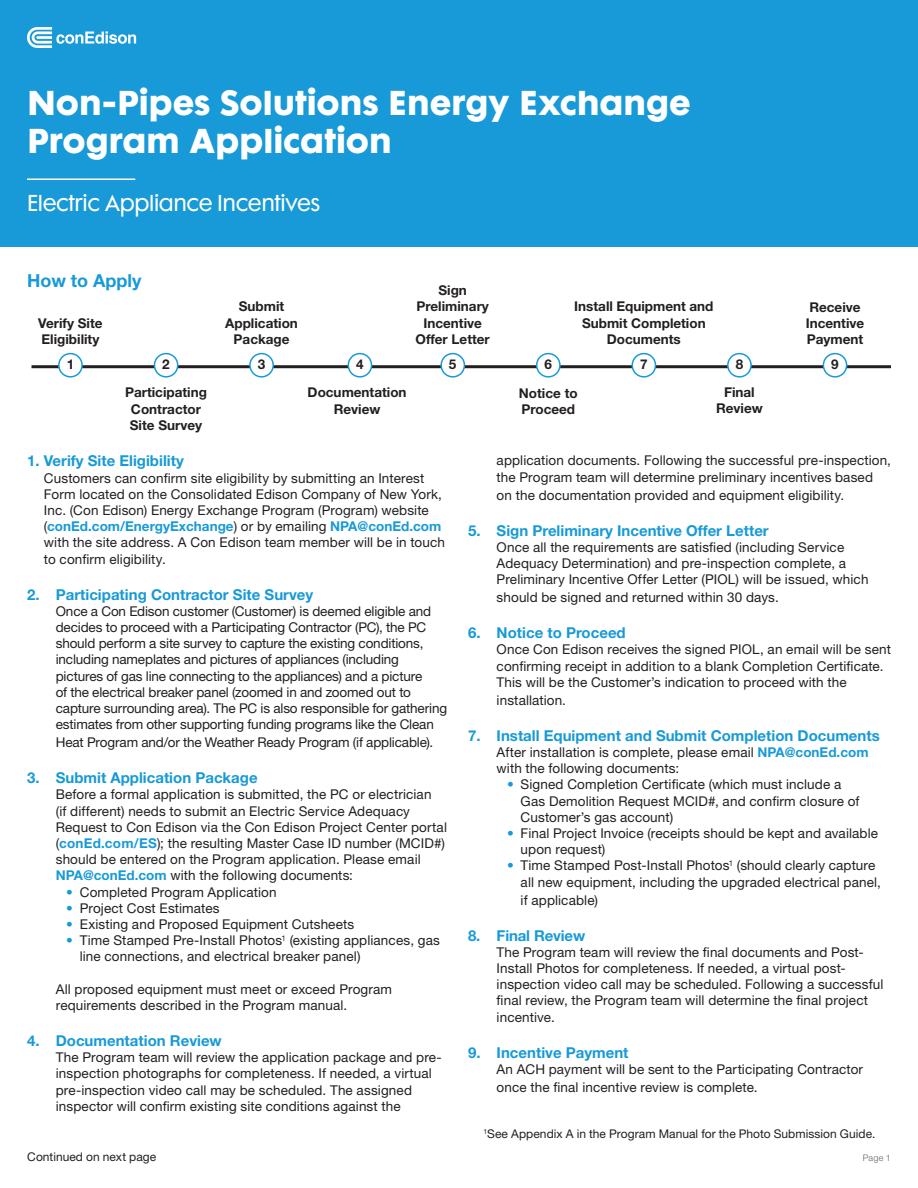
<style>
.page{position:relative;width:918px;height:1188px;background:#fff}
.page>*{position:absolute;margin:0;border:0;box-sizing:border-box;transform-origin:0 0}
.t1{font:700 31.5px/37.8px "Futura Maxi Std";color:#fff}
.t2{font:21px "Futura Maxi Std";letter-spacing:-.02em;color:#fff}
.t3{font:700 18px "Helvetica Neue LT Std";color:#179ad7}
.t4{font:700 15px "Helvetica Neue LT Std";color:#179ad7}
.t5{font:13.5px/16.2px "Helvetica Neue LT Std";letter-spacing:.01em;color:#231f20}
.t6{font:13.5px/16.2px "Helvetica Neue LT Std";letter-spacing:-.01em;color:#231f20}
.t7{font:700 13.5px/16.2px "Helvetica Neue LT Std";color:#231f20;text-align:center}
.t8{font:12px "Helvetica Neue LT Std";letter-spacing:.005em;color:#231f20}
.t9{font:300 9px "Helvetica Neue LT Std";color:#636366}
.s1{font-weight:700;color:#179ad7}
.s2{color:#179ad7}
</style>
<div class="page">
<div style="left:0;top:0;width:918px;height:246px;background:#179ad7"></div>
<svg style="left:27px;top:27px;width:109px;height:21px"></svg>
<hr style="left:27px;top:178px;width:108px;height:2px;background:#fff">
<hr style="left:32px;top:365px;width:859px;height:3px;background:#231f20">
<div style="left:59px;top:354px;width:23px;height:23px;background:#fff;border-radius:50%"></div>
<div style="left:58px;top:353px;width:25px;height:25px;border:2px solid #179ad7;border-radius:50%"></div>
<div style="left:348px;top:354px;width:24px;height:23px;background:#fff;border-radius:50%"></div>
<div style="left:348px;top:353px;width:24px;height:25px;border:2px solid #179ad7;border-radius:50%"></div>
<div style="left:632px;top:354px;width:23px;height:23px;background:#fff;border-radius:50%"></div>
<div style="left:632px;top:353px;width:24px;height:25px;border:2px solid #179ad7;border-radius:50%"></div>
<div style="left:823px;top:354px;width:24px;height:23px;background:#fff;border-radius:50%"></div>
<div style="left:823px;top:353px;width:24px;height:25px;border:2px solid #179ad7;border-radius:50%"></div>
<div style="left:154px;top:354px;width:24px;height:23px;background:#fff;border-radius:50%"></div>
<div style="left:154px;top:353px;width:24px;height:25px;border:2px solid #179ad7;border-radius:50%"></div>
<div style="left:441px;top:354px;width:23px;height:23px;background:#fff;border-radius:50%"></div>
<div style="left:440px;top:353px;width:25px;height:25px;border:2px solid #179ad7;border-radius:50%"></div>
<div style="left:250px;top:354px;width:23px;height:23px;background:#fff;border-radius:50%"></div>
<div style="left:249px;top:353px;width:25px;height:25px;border:2px solid #179ad7;border-radius:50%"></div>
<div style="left:537px;top:354px;width:23px;height:23px;background:#fff;border-radius:50%"></div>
<div style="left:536px;top:353px;width:25px;height:25px;border:2px solid #179ad7;border-radius:50%"></div>
<div style="left:728px;top:354px;width:23px;height:23px;background:#fff;border-radius:50%"></div>
<div style="left:727px;top:353px;width:25px;height:25px;border:2px solid #179ad7;border-radius:50%"></div>
<h1 class="t1" style="left:27px;top:83px;width:665px">Non-Pipes Solutions Energy Exchange<br>Program Application</h1>
<h2 class="t2" style="left:27px;top:190px;width:295px">Electric Appliance Incentives</h2>
<h3 class="t3" style="left:27px;top:270px;width:116px">How to Apply</h3>
<p class="t7" style="left:38px;top:314px;width:66px;text-align:left">Verify Site<br>Eligibility</p>
<p class="t7" style="left:67px;top:356px;width:9px">1</p>
<p class="t7" style="left:162px;top:356px;width:9px">2</p>
<p class="t7" style="left:225px;top:298px;width:74px">Submit<br>Application<br>Package</p>
<p class="t7" style="left:258px;top:356px;width:9px">3</p>
<p class="t7" style="left:356px;top:356px;width:9px">4</p>
<p class="t7" style="left:416px;top:282px;width:76px">Sign<br>Preliminary<br>Incentive<br>Offer Letter</p>
<p class="t7" style="left:449px;top:356px;width:9px">5</p>
<p class="t7" style="left:545px;top:356px;width:9px">6</p>
<p class="t7" style="left:574px;top:298px;width:141px">Install Equipment and<br>Submit Completion<br>Documents</p>
<p class="t7" style="left:640px;top:356px;width:9px">7</p>
<p class="t7" style="left:736px;top:356px;width:9px">8</p>
<p class="t7" style="left:125px;top:384px;width:83px">Participating<br>Contractor<br>Site Survey</p>
<p class="t7" style="left:308px;top:384px;width:100px">Documentation<br>Review</p>
<p class="t7" style="left:519px;top:384px;width:60px;text-align:left">Notice to<br>Proceed</p>
<p class="t7" style="left:716px;top:384px;width:48px">Final<br>Review</p>
<p class="t7" style="left:806px;top:298px;width:60px;text-align:left">Receive<br>Incentive<br>Payment</p>
<p class="t7" style="left:831px;top:356px;width:9px">9</p>
<p class="t4" style="left:27px;top:452px;width:158px">1. Verify Site Eligibility</p>
<p class="t5" style="left:44px;top:470px;width:403px">Customers can confirm site eligibility by submitting an Interest Form located on the Consolidated Edison Company of New York, Inc. (Con Edison) Energy Exchange Program (Program) website (<span class="s1">conEd.com/EnergyExchange</span>) or by emailing <span class="s1">NPA@conEd.com </span>with the site address. A Con Edison team member will be in touch to confirm eligibility.</p>
<p class="t4" style="left:27px;top:585px;width:288px">2. Participating Contractor Site Survey</p>
<p class="t6" style="left:56px;top:603px;width:393px">Once a Con Edison customer (Customer) is deemed eligible and decides to proceed with a Participating Contractor (PC), the PC should perform a site survey to capture the existing conditions, including nameplates and pictures of appliances (including pictures of gas line connecting to the appliances) and a picture<br>of the electrical breaker panel (zoomed in and zoomed out to capture surrounding area). The PC is also responsible for gathering estimates from other supporting funding programs like the Clean</p>
<p class="t6" style="left:56px;top:734px;width:379px">Heat Program and/or the Weather Ready Program (if applicable).</p>
<p class="t4" style="left:27px;top:769px;width:232px">3. Submit Application Package</p>
<p class="t5" style="left:56px;top:786px;width:393px">Before a formal application is submitted, the PC or electrician<br>(if different) needs to submit an Electric Service Adequacy Request to Con Edison via the Con Edison Project Center portal (<span class="s1">conEd.com/ES</span>); the resulting Master Case ID number (MCID#) should be entered on the Program application. Please email <span class="s1">NPA@conEd.com</span> with the following documents:</p>
<p class="t5" style="left:66px;top:884px;width:212px"><span class="s2">•</span> Completed Program Application</p>
<p class="t5" style="left:66px;top:900px;width:155px"><span class="s2">•</span> Project Cost Estimates</p>
<p class="t5" style="left:66px;top:916px;width:289px"><span class="s2">•</span> Existing and Proposed Equipment Cutsheets</p>
<p class="t5" style="left:80px;top:932px;width:362px;text-indent:-14px"><span class="s2">•</span> Time Stamped Pre-Install Photos<sup>1</sup> (existing appliances, gas line connections, and electrical breaker panel)</p>
<p class="t5" style="left:56px;top:981px;width:338px">All proposed equipment must meet or exceed Program requirements described in the Program manual.</p>
<p class="t4" style="left:27px;top:1031px;width:196px">4. Documentation Review</p>
<p class="t5" style="left:56px;top:1049px;width:388px">The Program team will review the application package and pre&shy;inspection photographs for completeness. If needed, a virtual pre-inspection video call may be scheduled. The assigned inspector will confirm existing site conditions against the</p>
<p class="t5" style="left:497px;top:452px;width:396px">application documents. Following the successful pre-inspection, the Program team will determine preliminary incentives based</p>
<p class="t5" style="left:497px;top:487px;width:349px">on the documentation provided and equipment eligibility.</p>
<p class="t4" style="left:468px;top:521px;width:302px">5. Sign Preliminary Incentive Offer Letter</p>
<p class="t5" style="left:497px;top:539px;width:373px">Once all the requirements are satisfied (including Service<br>Adequacy Determination) and pre-inspection complete, a<br>Preliminary Incentive Offer Letter (PIOL) will be issued, which</p>
<p class="t5" style="left:497px;top:589px;width:284px">should be signed and returned within 30 days.</p>
<p class="t4" style="left:468px;top:624px;width:159px">6. Notice to Proceed</p>
<p class="t5" style="left:497px;top:641px;width:396px">Once Con Edison receives the signed PIOL, an email will be sent confirming receipt in addition to a blank Completion Certificate.<br>This will be the Customer’s indication to proceed with the</p>
<p class="t5" style="left:497px;top:692px;width:71px">installation.</p>
<p class="t4" style="left:468px;top:726px;width:413px">7. Install Equipment and Submit Completion Documents</p>
<p class="t5" style="left:497px;top:744px;width:373px">After installation is complete, please email <span class="s1">NPA@conEd.com </span>with the following documents:</p>
<p class="t5" style="left:521px;top:776px;width:340px;text-indent:-13px"><span class="s2">•</span> Signed Completion Certificate (which must include a<br>Gas Demolition Request MCID#, and confirm closure of<br>Customer’s gas account)</p>
<p class="t5" style="left:521px;top:825px;width:359px;text-indent:-13px"><span class="s2">•</span> Final Project Invoice (receipts should be kept and available upon request)</p>
<p class="t5" style="left:521px;top:857px;width:362px;text-indent:-13px"><span class="s2">•</span> Time Stamped Post-Install Photos<sup>1</sup> (should clearly capture all new equipment, including the upgraded electrical panel,</p>
<p class="t5" style="left:521px;top:892px;width:79px">if applicable)</p>
<p class="t4" style="left:468px;top:926px;width:119px">8. Final Review</p>
<p class="t5" style="left:497px;top:944px;width:388px">The Program team will review the final documents and Post-Install Photos for completeness. If needed, a virtual post&shy;inspection video call may be scheduled. Following a successful final review, the Program team will determine the final project incentive.</p>
<p class="t4" style="left:468px;top:1043px;width:162px">9. Incentive Payment</p>
<p class="t5" style="left:497px;top:1060px;width:368px;line-height:18px">An ACH payment will be sent to the Participating Contractor once the final incentive review is complete.</p>
<p class="t8" style="left:484px;top:1127px;width:393px"><sup>1</sup>See Appendix A in the Program Manual for the Photo Submission Guide.</p>
<p class="t8" style="left:27px;top:1150px;width:130px">Continued on next page</p>
<p class="t9" style="left:863px;top:1152px;width:29px">Page 1</p>
</div>
